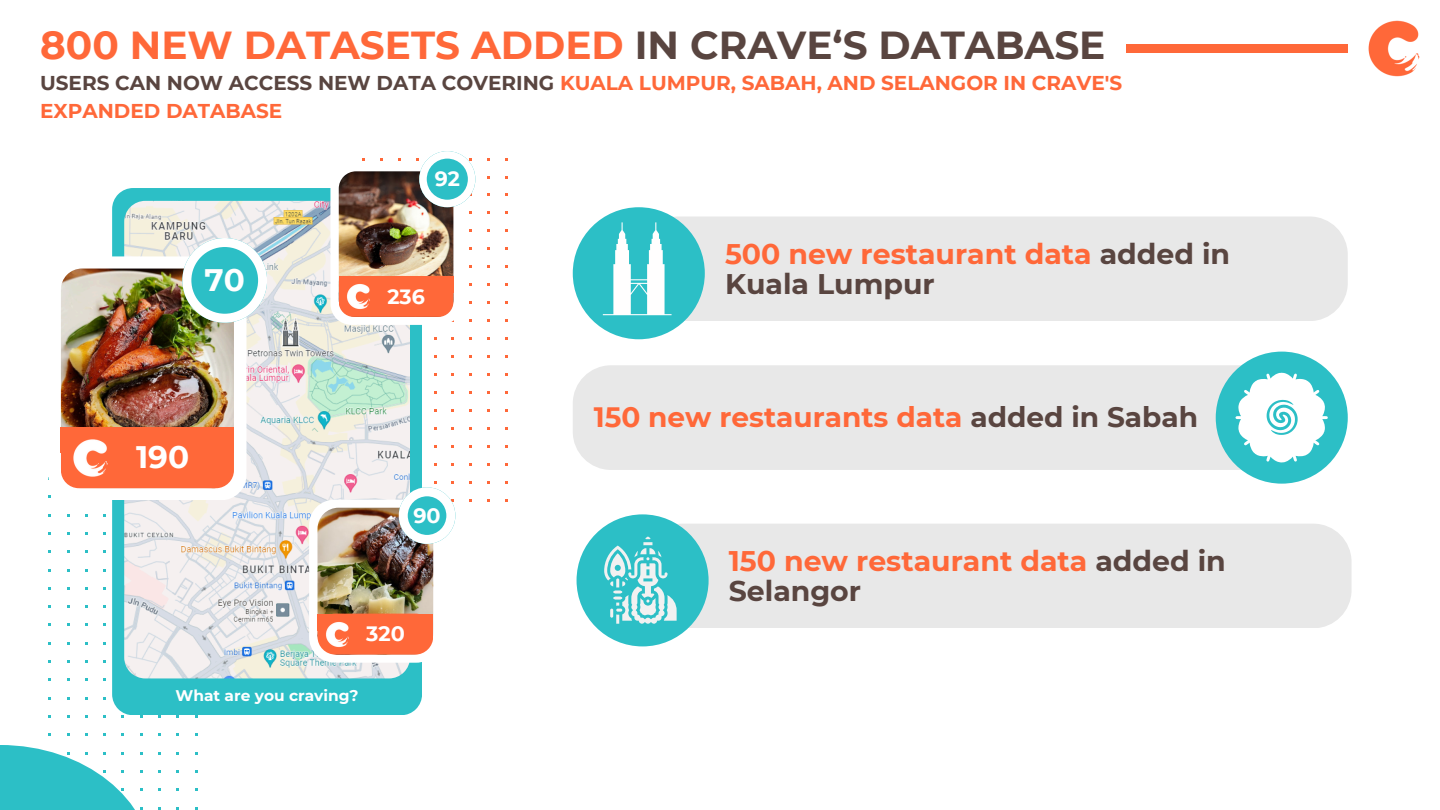
<style>
.page{position:relative;width:1440px;height:810px;background:#fff}
.page>*{position:absolute;margin:0;border:0;box-sizing:border-box;transform-origin:0 0}
.t1{font:700 39px "Montserrat";color:#ff6839}
.t2{font:700 31.1px "Montserrat";color:#fff}
.t3{font:700 28.4px/30px "Montserrat";color:#ff6839}
.t4{font:700 28px "Montserrat";color:#ff6839}
.t5{font:700 20.8px "Montserrat";color:#fff}
.t6{font:700 20.6px "Montserrat";color:#fff}
.t7{font:700 20px/27.8px "Montserrat";color:#ff6839}
.t8{font:700 15.4px "Montserrat";color:#fff}
.s1{color:#594540}
</style>
<div class="page">
<img style="left:1368px;top:20px;width:52px;height:57px">
<div style="left:1126px;top:45px;width:222px;height:8px;background:#ff6839"></div>
<div style="left:112px;top:188px;width:310px;height:527px;background:#2cbfc6"></div>
<img style="left:124px;top:201px;width:286px;height:477px">
<img style="left:330px;top:151px;width:145px;height:174px">
<div style="left:48px;top:256px;width:199px;height:244px;background:#fff;border-radius:26px"></div>
<img style="left:61px;top:269px;width:173px;height:219px">
<div style="left:61px;top:427px;width:173px;height:61px;background:#ff6839;border-radius:18px"></div>
<div style="left:61px;top:427px;width:173px;height:25px;background:#ff6839"></div>
<img style="left:64px;top:439px;width:44px;height:47px">
<svg style="left:182px;top:238px;width:85px;height:85px"></svg>
<img style="left:309px;top:481px;width:146px;height:182px">
<svg style="left:0;top:745px;width:143px;height:65px;fill:#2cbfc6"></svg>
<div style="left:640px;top:216px;width:708px;height:105px;background:#e8e8e8;border-radius:38px"></div>
<div style="left:573px;top:207px;width:132px;height:132px;background:#2cbfc6;border-radius:50%"></div>
<svg style="left:603px;top:222px;width:69px;height:93px"></svg>
<div style="left:573px;top:365px;width:707px;height:105px;background:#e8e8e8;border-radius:38px"></div>
<div style="left:1216px;top:352px;width:132px;height:132px;background:#2cbfc6;border-radius:50%"></div>
<svg style="left:1236px;top:373px;width:92px;height:89px"></svg>
<div style="left:644px;top:524px;width:707px;height:104px;background:#e8e8e8;border-radius:38px"></div>
<div style="left:577px;top:514px;width:132px;height:132px;background:#2cbfc6;border-radius:50%"></div>
<svg style="left:604px;top:536px;width:73px;height:87px"></svg>
<p class="t1" style="left:40px;top:21px;width:1067px">800 NEW DATASETS ADDED <span class="s1">IN CRAVE‘S DATABASE</span></p>
<p class="t7" style="left:40px;top:69px;width:1084px"><span class="s1">USERS CAN NOW ACCESS NEW DATA COVERING</span> KUALA LUMPUR, SABAH, AND SELANGOR IN CRAVE'S<br>EXPANDED DATABASE</p>
<p class="t2" style="left:205px;top:261px;width:42px">70</p>
<p class="t6" style="left:435px;top:166px;width:27px">92</p>
<p class="t6" style="left:387px;top:284px;width:39px">236</p>
<p class="t2" style="left:136px;top:438px;width:55px">190</p>
<p class="t5" style="left:413px;top:503px;width:29px">90</p>
<p class="t5" style="left:366px;top:621px;width:40px">320</p>
<p class="t8" style="left:176px;top:686px;width:185px">What are you craving?</p>
<p class="t3" style="left:725px;top:238px;width:507px">500 new restaurant data <span class="s1">added in<br>Kuala Lumpur</span></p>
<p class="t4" style="left:594px;top:400px;width:606px">150 new restaurants data <span class="s1">added in Sabah</span></p>
<p class="t3" style="left:729px;top:546px;width:498px">150 new restaurant data <span class="s1">added in<br>Selangor</span></p>
</div>
